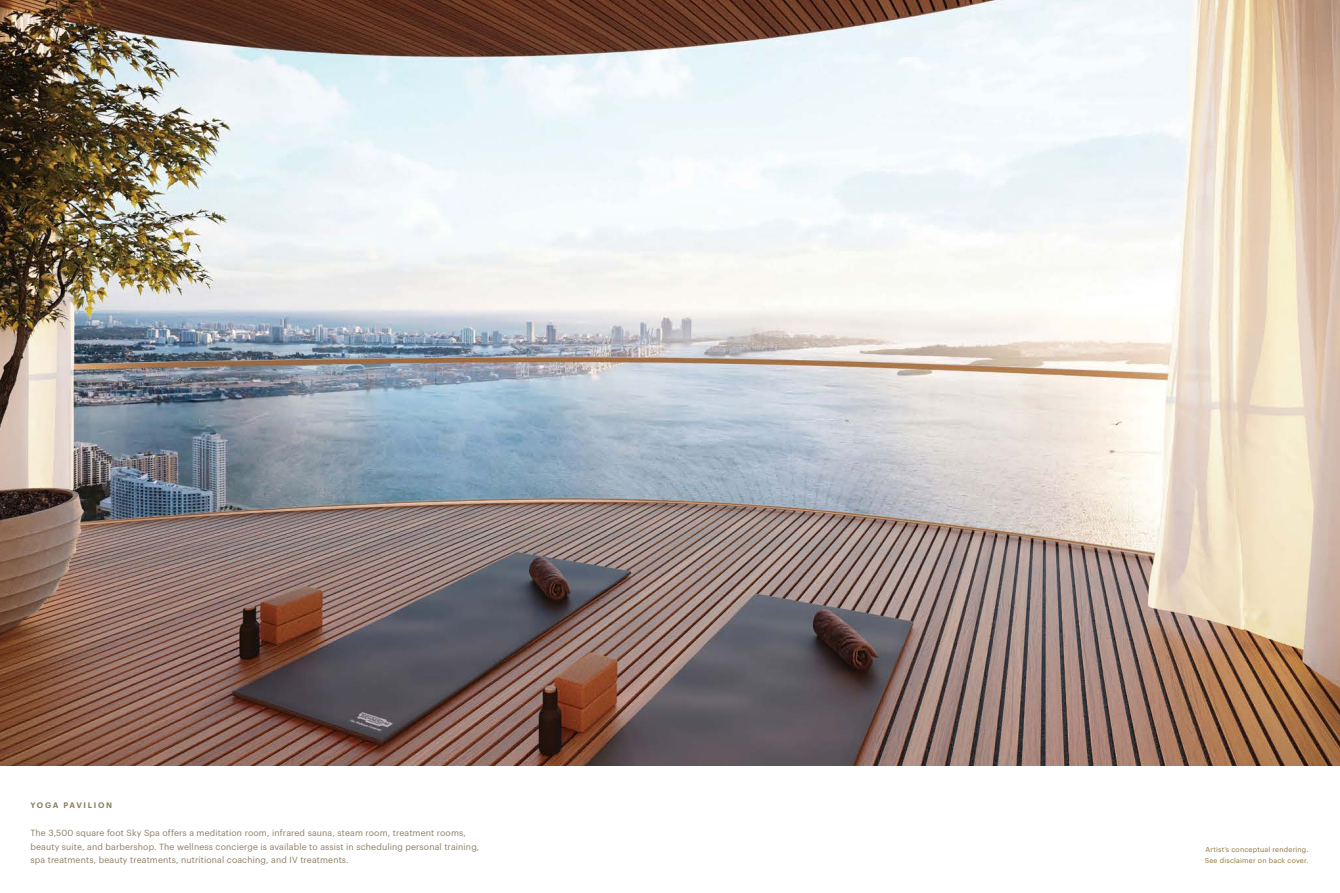
<style>
.page{position:relative;width:1340px;height:893px;background:#fff}
.page>*{position:absolute;margin:0;border:0;box-sizing:border-box;transform-origin:0 0}
.t1{font:8.75px/13.1px "Graphik";letter-spacing:.015em;color:#8c7d61}
.t2{font:600 7.88px "Graphik";letter-spacing:.205em;color:#8c7d61}
.t3{font:7px/10.8px "Graphik";letter-spacing:.03em;color:#8d7335}
</style>
<div class="page">
<img style="left:0;top:0;width:1339px;height:765px">
<p class="t2" style="left:31px;top:799px;width:83px">YOGA PAVILION</p>
<p class="t1" style="left:31px;top:826px;width:450px">The 3,500 square foot Sky Spa offers a meditation room, infrared sauna, steam room, treatment rooms, beauty suite, and barbershop. The wellness concierge is available to assist in scheduling personal training, spa treatments, beauty treatments, nutritional coaching, and IV treatments.</p>
<p class="t3" style="left:1204px;top:843px;width:105px">Artist’s conceptual rendering.<br>See disclaimer on back cover.</p>
</div>
